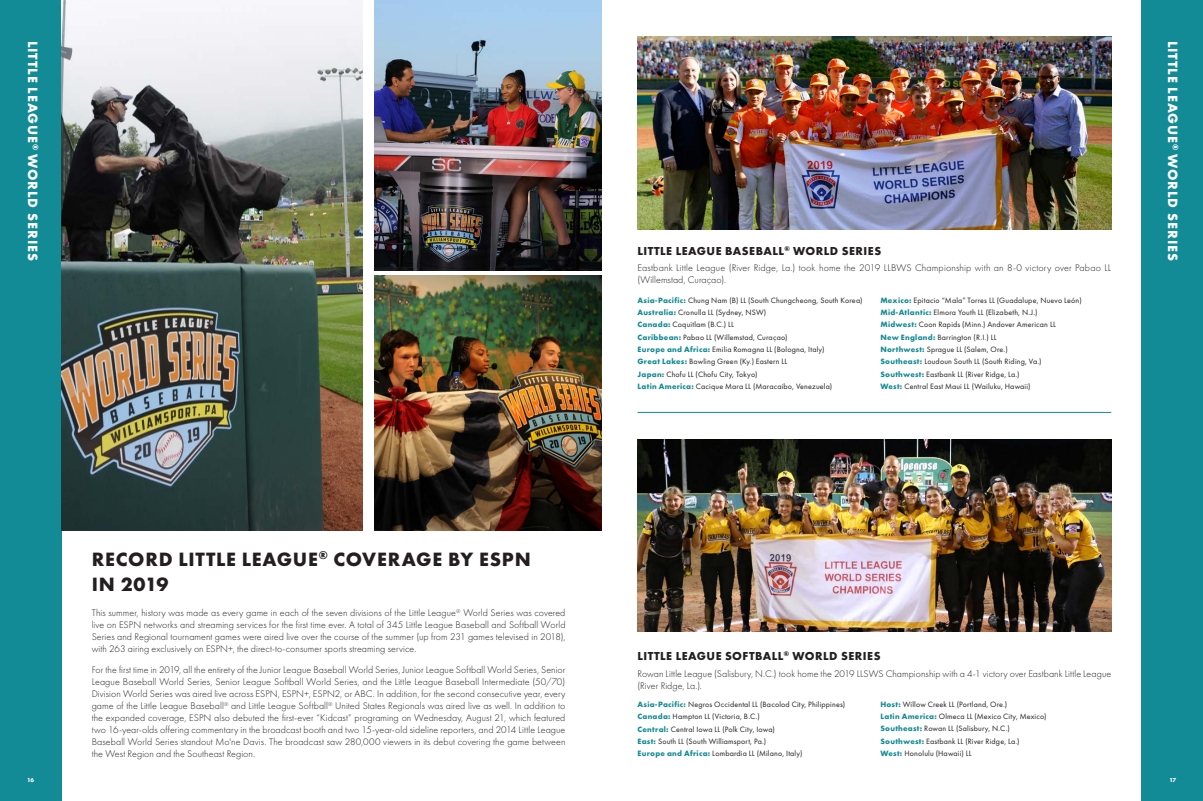
<style>
.page{position:relative;width:1203px;height:801px;background:#fff}
.page>*{position:absolute;margin:0;border:0;box-sizing:border-box;transform-origin:0 0}
.subhead_2019{font:700 20px/25px "Futura PT";letter-spacing:.035em;color:#231f20}
.t1{font:700 14px "Futura PT";letter-spacing:.06em;color:#fff}
.H3_2019{font:700 12px "Futura PT";letter-spacing:.035em;color:#231f20}
.Body_Copy{font:300 10px/12px "Futura PT";letter-spacing:.01em;color:#231f20;text-align:justify}
.WS_Participants{font:8px "Futura PT";letter-spacing:.02em;color:#231f20}
.t2{font:700 6px "Futura PT";color:#fff}
.s1{font-weight:700;color:#138b96}
</style>
<div class="page">
<div style="left:0;top:0;width:61px;height:801px;background:#138b96"></div>
<div style="left:1141px;top:0;width:61px;height:801px;background:#138b96"></div>
<img style="left:637px;top:439px;width:474px;height:193px">
<img style="left:637px;top:36px;width:474px;height:193px">
<hr style="left:637px;top:412px;width:474px;height:1px;background:#138b96">
<img style="left:61px;top:0;width:301px;height:530px">
<img style="left:374px;top:0;width:228px;height:271px">
<img style="left:374px;top:275px;width:228px;height:255px">
<h2 class="t1" style="left:42px;top:41px;width:222px;rotate:90deg">LITTLE LEAGUE<sup>®</sup> WORLD SERIES</h2>
<h2 class="t1" style="left:1181px;top:41px;width:222px;rotate:90deg">LITTLE LEAGUE<sup>®</sup> WORLD SERIES</h2>
<p class="H3_2019" style="left:637px;top:243px;width:245px">LITTLE LEAGUE BASEBALL<sup>®</sup> WORLD SERIES</p>
<p class="Body_Copy" style="left:637px;top:262px;width:475px">Eastbank Little League (River Ridge, La.) took home the 2019 LLBWS Championship with an 8-0 victory over Pabao LL (Willemstad, Curaçao).</p>
<p class="WS_Participants" style="left:637px;top:295px;width:226px"><span class="s1">Asia-Pacific:</span> Chung Nam (B) LL (South Chungcheong, South Korea)</p>
<p class="WS_Participants" style="left:637px;top:308px;width:130px"><span class="s1">Australia:</span> Cronulla LL (Sydney, NSW)</p>
<p class="WS_Participants" style="left:637px;top:320px;width:98px"><span class="s1">Canada:</span> Coquitlam (B.C.) LL</p>
<p class="WS_Participants" style="left:637px;top:332px;width:152px"><span class="s1">Caribbean:</span> Pabao LL (Willemstad, Curaçao)</p>
<p class="WS_Participants" style="left:637px;top:345px;width:189px"><span class="s1">Europe and Africa:</span> Emilia Romagna LL (Bologna, Italy)</p>
<p class="WS_Participants" style="left:637px;top:357px;width:151px"><span class="s1">Great Lakes:</span> Bowling Green (Ky.) Eastern LL</p>
<p class="WS_Participants" style="left:637px;top:369px;width:121px"><span class="s1">Japan:</span> Chofu LL (Chofu City, Tokyo)</p>
<p class="WS_Participants" style="left:637px;top:382px;width:196px"><span class="s1">Latin America:</span> Cacique Mara LL (Maracaibo, Venezuela)</p>
<p class="WS_Participants" style="left:880px;top:295px;width:203px"><span class="s1">Mexico:</span> Epitacio “Mala” Torres LL (Guadalupe, Nuevo León)</p>
<p class="WS_Participants" style="left:880px;top:308px;width:159px"><span class="s1">Mid-Atlantic:</span> Elmora Youth LL (Elizabeth, N.J.)</p>
<p class="WS_Participants" style="left:880px;top:320px;width:177px"><span class="s1">Midwest:</span> Coon Rapids (Minn.) Andover American LL</p>
<p class="WS_Participants" style="left:880px;top:332px;width:118px"><span class="s1">New England:</span> Barrington (R.I.) LL</p>
<p class="WS_Participants" style="left:880px;top:345px;width:129px"><span class="s1">Northwest:</span> Sprague LL (Salem, Ore.)</p>
<p class="WS_Participants" style="left:880px;top:357px;width:163px"><span class="s1">Southeast:</span> Loudoun South LL (South Riding, Va.)</p>
<p class="WS_Participants" style="left:880px;top:369px;width:141px"><span class="s1">Southwest:</span> Eastbank LL (River Ridge, La.)</p>
<p class="WS_Participants" style="left:880px;top:382px;width:151px"><span class="s1">West:</span> Central East Maui LL (Wailuku, Hawaii)</p>
<p class="subhead_2019" style="left:92px;top:546px;width:440px">RECORD LITTLE LEAGUE<sup>®</sup> COVERAGE BY ESPN<br>IN 2019</p>
<p class="Body_Copy" style="left:92px;top:607px;width:475px">This summer, history was made as every game in each of the seven divisions of the Little League<sup>®</sup> World Series was covered live on ESPN networks and streaming services for the first time ever. A total of 345 Little League Baseball and Softball World Series and Regional tournament games were aired live over the course of the summer (up from 231 games televised in 2018), with 263 airing exclusively on ESPN+, the direct-to-consumer sports streaming service.</p>
<p class="Body_Copy" style="left:92px;top:664px;width:475px">For the first time in 2019, all the entirety of the Junior League Baseball World Series, Junior League Softball World Series, Senior League Baseball World Series, Senior League Softball World Series, and the Little League Baseball Intermediate (50/70)<br>Division World Series was aired live across ESPN, ESPN+, ESPN2, or ABC. In addition, for the second consecutive year, every game of the Little League Baseball<sup>®</sup> and Little League Softball<sup>®</sup> United States Regionals was aired live as well. In addition to the expanded coverage, ESPN also debuted the first-ever “Kidcast” programing on Wednesday, August 21, which featured two 16-year-olds offering commentary in the broadcast booth and two 15-year-old sideline reporters, and 2014 Little League Baseball World Series standout Mo'ne Davis. The broadcast saw 280,000 viewers in its debut covering the game between the West Region and the Southeast Region.</p>
<p class="H3_2019" style="left:637px;top:648px;width:244px">LITTLE LEAGUE SOFTBALL<sup>®</sup> WORLD SERIES</p>
<p class="Body_Copy" style="left:637px;top:667px;width:475px">Rowan Little League (Salisbury, N.C.) took home the 2019 LLSWS Championship with a 4-1 victory over Eastbank Little League (River Ridge, La.).</p>
<p class="WS_Participants" style="left:637px;top:699px;width:209px"><span class="s1">Asia-Pacific:</span> Negros Occidental LL (Bacolod City, Philippines)</p>
<p class="WS_Participants" style="left:637px;top:712px;width:124px"><span class="s1">Canada:</span> Hampton LL (Victoria, B.C.)</p>
<p class="WS_Participants" style="left:637px;top:724px;width:139px"><span class="s1">Central:</span> Central Iowa LL (Polk City, Iowa)</p>
<p class="WS_Participants" style="left:637px;top:736px;width:130px"><span class="s1">East:</span> South LL (South Williamsport, Pa.)</p>
<p class="WS_Participants" style="left:637px;top:749px;width:166px"><span class="s1">Europe and Africa:</span> Lombardia LL (Milano, Italy)</p>
<p class="WS_Participants" style="left:880px;top:699px;width:128px"><span class="s1">Host:</span> Willow Creek LL (Portland, Ore.)</p>
<p class="WS_Participants" style="left:880px;top:712px;width:168px"><span class="s1">Latin America:</span> Olmeca LL (Mexico City, Mexico)</p>
<p class="WS_Participants" style="left:880px;top:724px;width:131px"><span class="s1">Southeast:</span> Rowan LL (Salisbury, N.C.)</p>
<p class="WS_Participants" style="left:880px;top:736px;width:141px"><span class="s1">Southwest:</span> Eastbank LL (River Ridge, La.)</p>
<p class="WS_Participants" style="left:880px;top:749px;width:93px"><span class="s1">West:</span> Honolulu (Hawaii) LL</p>
<p class="t2" style="left:27px;top:776px;width:9px">16</p>
<p class="t2" style="left:1169px;top:776px;width:8px">17</p>
</div>
